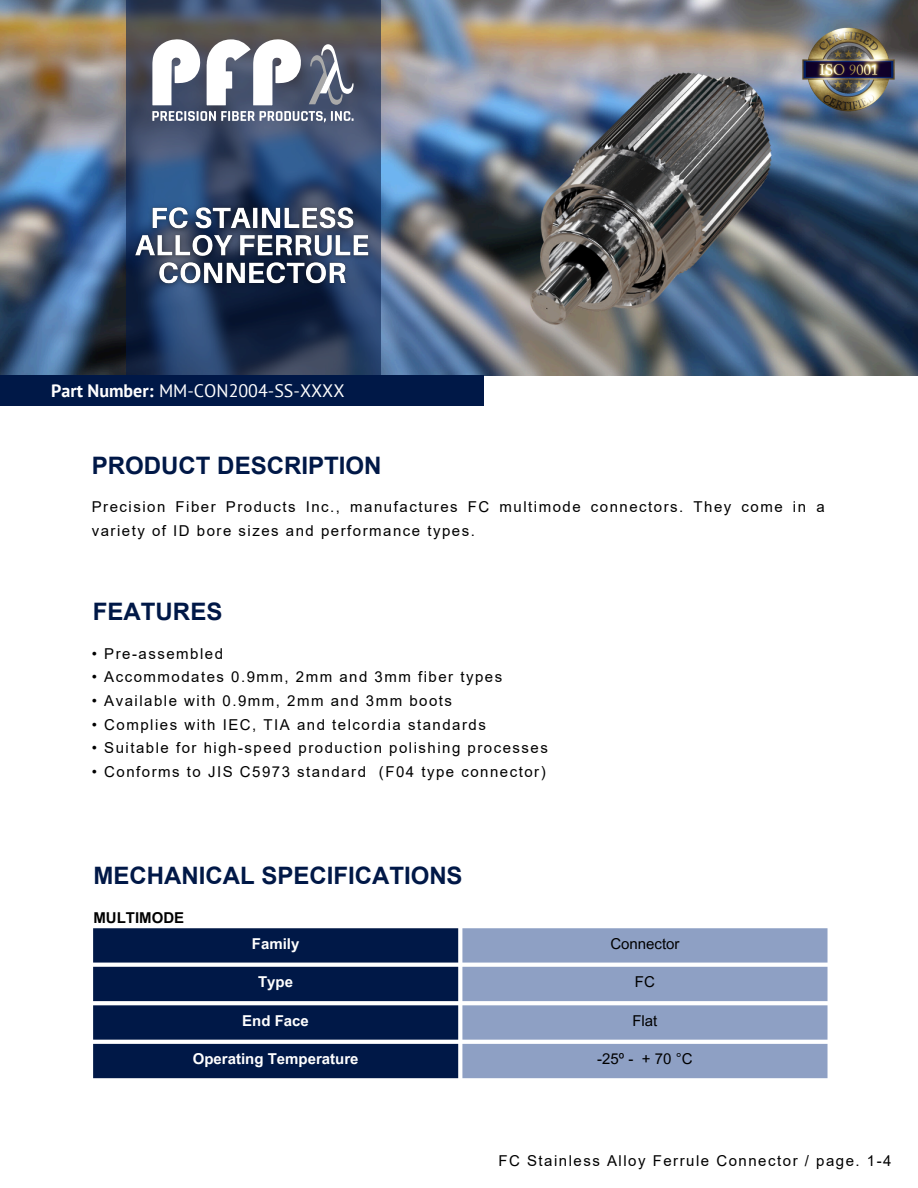
<style>
.page{position:relative;width:918px;height:1188px;background:#fff}
.page>*{position:absolute;margin:0;border:0;box-sizing:border-box;transform-origin:0 0}
.t1{font:700 24px "Arial";color:#001847}
.t2{font:18px "PT Sans";color:#fff}
.t3{font:15px/23.7px "Arial";letter-spacing:.1em;color:#000}
.t4{font:700 15px "Arial MT Pro";color:#fff}
.t5{font:15px "Arial MT Pro";color:#000}
.t6{font:700 15px "Arial MT Pro";color:#000}
.s1{font-weight:700}
</style>
<div class="page">
<img style="left:0;top:0;width:918px;height:376px">
<div style="left:0;top:376px;width:484px;height:30px;background:#001847"></div>
<img style="left:884px;top:15px;width:18px;height:108px">
<svg style="left:126px;top:0;width:254px;height:375px;background:#314362"></svg>
<svg style="left:152px;top:39px;width:202px;height:83px"></svg>
<svg style="left:93px;top:928px;width:365px;height:150px;background:#162b56"></svg>
<svg style="left:462px;top:928px;width:366px;height:150px;background:#97a8c9"></svg>
<img style="left:519px;top:0;width:365px;height:376px">
<img style="left:127px;top:199px;width:251px;height:94px">
<p class="t2" style="left:51px;top:378px;width:295px"><span class="s1">Part Number:</span> MM-CON2004-SS-XXXX</p>
<p class="t1" style="left:92px;top:452px;width:291px">PRODUCT DESCRIPTION</p>
<h2 class="t3" style="left:92px;top:495px;width:734px">Precision Fiber Products Inc., manufactures FC multimode connectors. They come in a variety of ID bore sizes and performance types.</h2>
<p class="t1" style="left:93px;top:598px;width:131px">FEATURES</p>
<p class="t3" style="left:92px;top:642px;width:133px">• Pre-assembled</p>
<h2 class="t3" style="left:92px;top:665px;width:412px">• Accommodates 0.9mm, 2mm and 3mm fiber types</h2>
<h5 class="t3" style="left:92px;top:689px;width:362px">• Available with 0.9mm, 2mm and 3mm boots</h5>
<p class="t3" style="left:92px;top:712px;width:396px">• Complies with IEC, TIA and telcordia standards</p>
<p class="t3" style="left:92px;top:736px;width:458px">• Suitable for high-speed production polishing processes</p>
<p class="t3" style="left:92px;top:760px;width:455px">• Conforms to JIS C5973 standard (F04 type connector)</p>
<p class="t1" style="left:93px;top:862px;width:371px">MECHANICAL SPECIFICATIONS</p>
<p class="t6" style="left:93px;top:912px;width:92px">MULTIMODE</p>
<p class="t4" style="left:252px;top:938px;width:49px">Family</p>
<p class="t5" style="left:610px;top:938px;width:71px">Connector</p>
<p class="t4" style="left:258px;top:976px;width:36px">Type</p>
<p class="t5" style="left:635px;top:976px;width:21px">FC</p>
<h4 class="t4" style="left:242px;top:1015px;width:68px">End Face</h4>
<h3 class="t5" style="left:632px;top:1015px;width:26px">Flat</h3>
<h2 class="t4" style="left:193px;top:1053px;width:167px">Operating Temperature</h2>
<p class="t5" style="left:597px;top:1053px;width:97px">-25º - + 70 °C</p>
<p class="t3" style="left:499px;top:1149px;width:395px">FC Stainless Alloy Ferrule Connector / page. 1-4</p>
</div>
